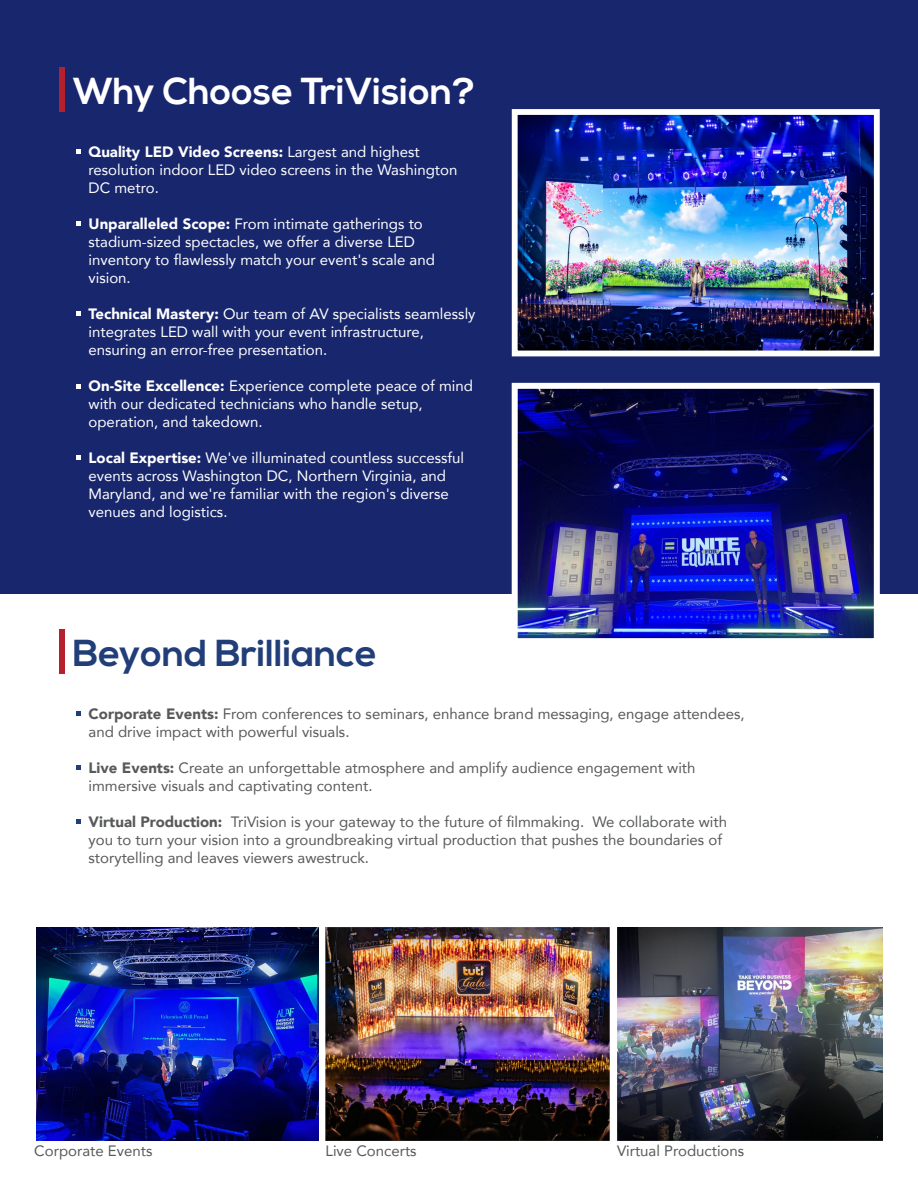
<style>
.page{position:relative;width:918px;height:1188px;background:#fff}
.page>*{position:absolute;margin:0;border:0;box-sizing:border-box;transform-origin:0 0}
.t1{font:700 37.5px "Nexa";color:#fff}
.t2{font:700 37.5px "Nexa";color:#213e79}
.t3{font:15px/18px "Avenir";color:#fff}
.t4{font:15px/18px "Avenir";color:#58595b}
.s1{font-weight:900}
</style>
<div class="page">
<div style="left:0;top:0;width:918px;height:594px;background:#18266d"></div>
<img style="left:519px;top:116px;width:354px;height:233px">
<div style="left:60px;top:68px;width:5px;height:44px;background:#b4202e"></div>
<svg style="left:76px;top:149px;width:5px;height:5px"></svg>
<svg style="left:76px;top:221px;width:5px;height:4px"></svg>
<svg style="left:76px;top:311px;width:5px;height:5px"></svg>
<svg style="left:76px;top:384px;width:5px;height:5px"></svg>
<svg style="left:76px;top:455px;width:5px;height:5px"></svg>
<div style="left:60px;top:630px;width:5px;height:44px;background:#b4202e"></div>
<svg style="left:76px;top:711px;width:5px;height:5px"></svg>
<svg style="left:76px;top:765px;width:5px;height:5px"></svg>
<svg style="left:76px;top:819px;width:5px;height:5px"></svg>
<img style="left:519px;top:390px;width:354px;height:247px">
<img style="left:36px;top:928px;width:282px;height:212px">
<img style="left:325px;top:928px;width:285px;height:212px">
<img style="left:617px;top:928px;width:265px;height:212px">
<div style="left:512px;top:383px;width:368px;height:261px;border:6px solid #fff"></div>
<div style="left:512px;top:109px;width:368px;height:247px;border:6px solid #fff"></div>
<h1 class="t1" style="left:73px;top:70px;width:404px">Why Choose TriVision?</h1>
<p class="t3" style="left:89px;top:142px;width:370px"><span class="s1">Quality LED Video Screens:</span> Largest and highest resolution indoor LED video screens in the Washington<br>DC metro.</p>
<p class="t3" style="left:89px;top:214px;width:348px"><span class="s1">Unparalleled Scope:</span> From intimate gatherings to stadium-sized spectacles, we offer a diverse LED inventory to flawlessly match your event's scale and vision.</p>
<p class="t3" style="left:89px;top:304px;width:388px"><span class="s1">Technical Mastery:</span> Our team of AV specialists seamlessly integrates LED wall with your event infrastructure, ensuring an error-free presentation.</p>
<p class="t3" style="left:89px;top:376px;width:386px"><span class="s1">On-Site Excellence:</span> Experience complete peace of mind with our dedicated technicians who handle setup, operation, and takedown.</p>
<p class="t3" style="left:89px;top:448px;width:377px"><span class="s1">Local Expertise:</span> We've illuminated countless successful events across Washington DC, Northern Virginia, and Maryland, and we're familiar with the region's diverse venues and logistics.</p>
<h1 class="t2" style="left:73px;top:632px;width:306px">Beyond Brilliance</h1>
<p class="t4" style="left:89px;top:704px;width:658px"><span class="s1">Corporate Events:</span> From conferences to seminars, enhance brand messaging, engage attendees, and drive impact with powerful visuals.</p>
<p class="t4" style="left:89px;top:758px;width:609px"><span class="s1">Live Events:</span> Create an unforgettable atmosphere and amplify audience engagement with immersive visuals and captivating content.</p>
<p class="t4" style="left:89px;top:812px;width:640px"><span class="s1">Virtual Production:</span> TriVision is your gateway to the future of filmmaking. We collaborate with you to turn your vision into a groundbreaking virtual production that pushes the boundaries of storytelling and leaves viewers awestruck.</p>
<p class="t4" style="left:34px;top:1141px;width:120px">Corporate Events</p>
<p class="t4" style="left:326px;top:1141px;width:93px">Live Concerts</p>
<p class="t4" style="left:617px;top:1141px;width:129px">Virtual Productions</p>
</div>
